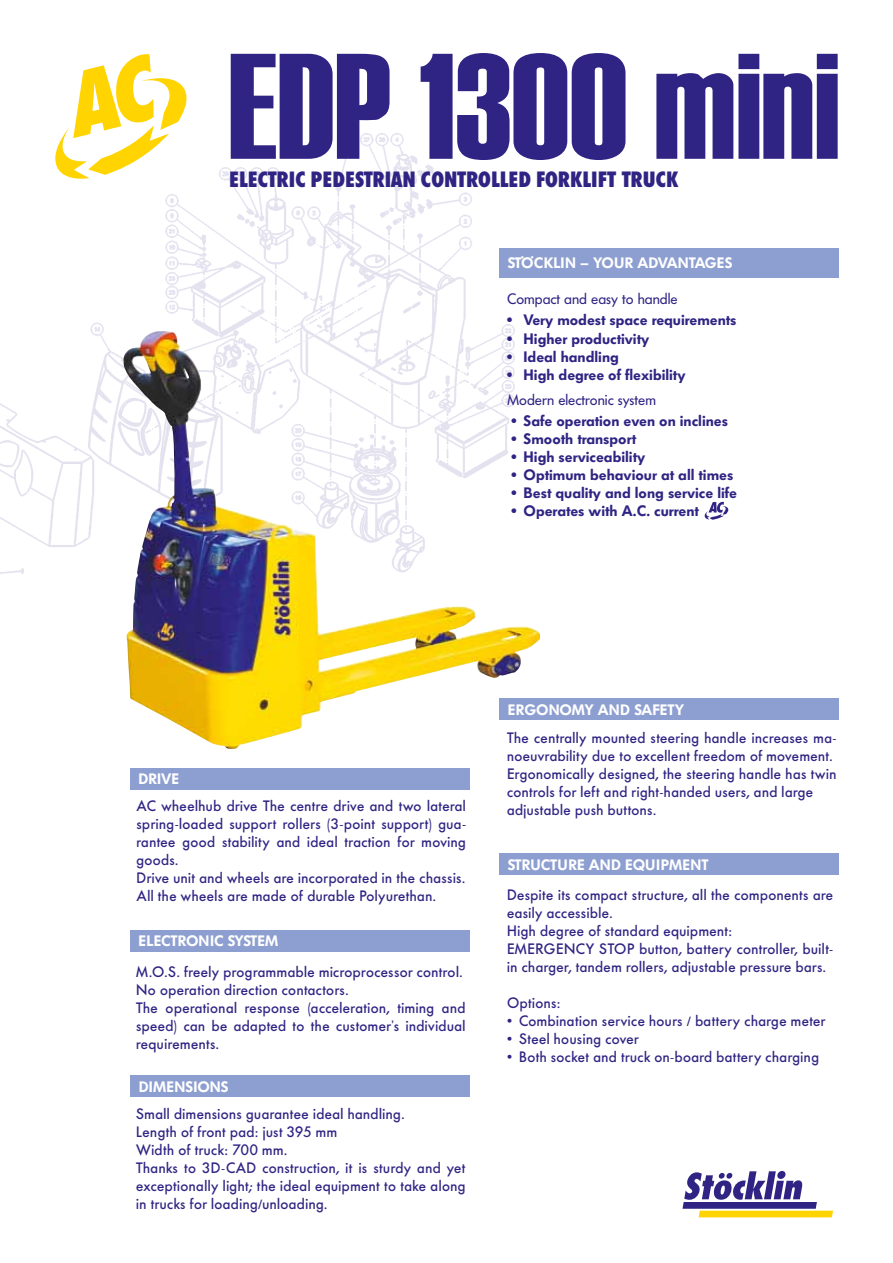
<style>
.page{position:relative;width:893px;height:1263px;background:#fff}
.page>*{position:absolute;margin:0;border:0;box-sizing:border-box;transform-origin:0 0}
.t1{font:150px "Haettenschweiler";color:#2f2483}
.t2{font:800 21.9px "Futura Condensed BQ";letter-spacing:.02em;color:#2f2483}
.t3{font:500 15px/18px "Futura BQ";letter-spacing:.015em;color:#2f2483}
.t4{font:600 15px "Futura BQ";color:#2f2483}
.t5{font:600 15px "Futura BQ";color:#fff}
.t6{font:15px "Futura BQ";color:#2f2483}
</style>
<div class="page">
<img style="left:0;top:133px;width:517px;height:441px">
<div style="left:500px;top:853px;width:339px;height:22px;background:#8d9ed0"></div>
<div style="left:500px;top:699px;width:339px;height:21px;background:#8d9ed0"></div>
<svg style="left:682px;top:1171px;width:151px;height:46px"></svg>
<div style="left:131px;top:1075px;width:339px;height:22px;background:#8d9ed0"></div>
<div style="left:130px;top:930px;width:340px;height:21px;background:#8d9ed0"></div>
<div style="left:130px;top:768px;width:340px;height:21px;background:#8d9ed0"></div>
<svg style="left:55px;top:54px;width:132px;height:126px"></svg>
<svg style="left:704px;top:502px;width:25px;height:18px"></svg>
<img style="left:123px;top:331px;width:417px;height:418px">
<div style="left:500px;top:248px;width:339px;height:29px;background:#8d9ed0"></div>
<h1 class="t1" style="left:228px;top:21px;width:612px">EDP 1300 mini</h1>
<h2 class="t2" style="left:230px;top:167px;width:450px">ELECTRIC PEDESTRIAN CONTROLLED FORKLIFT TRUCK</h2>
<p class="t5" style="left:508px;top:254px;width:226px">STÖCKLIN – YOUR ADVANTAGES</p>
<p class="t6" style="left:507px;top:290px;width:172px">Compact and easy to handle</p>
<p class="t4" style="left:507px;top:311px;width:231px">• Very modest space requirements</p>
<p class="t4" style="left:507px;top:329px;width:144px">• Higher productivity</p>
<p class="t4" style="left:507px;top:347px;width:113px">• Ideal handling</p>
<p class="t4" style="left:507px;top:365px;width:180px">• High degree of flexibility</p>
<p class="t6" style="left:507px;top:391px;width:151px">Modern electronic system</p>
<p class="t4" style="left:512px;top:412px;width:218px">• Safe operation even on inclines</p>
<p class="t4" style="left:512px;top:430px;width:126px">• Smooth transport</p>
<p class="t4" style="left:512px;top:448px;width:135px">• High serviceability</p>
<p class="t4" style="left:512px;top:466px;width:223px">• Optimum behaviour at all times</p>
<p class="t4" style="left:512px;top:484px;width:227px">• Best quality and long service life</p>
<p class="t4" style="left:512px;top:502px;width:189px">• Operates with A.C. current</p>
<p class="t5" style="left:138px;top:770px;width:42px">DRIVE</p>
<p class="t3" style="left:136px;top:797px;width:331px">AC wheelhub drive The centre drive and two lateral spring-loaded support rollers (3-point support) gua&shy;rantee good stability and ideal traction for moving goods.<br>Drive unit and wheels are incorporated in the chassis.<br>All the wheels are made of durable Polyurethan.</p>
<p class="t5" style="left:138px;top:932px;width:142px">ELECTRONIC SYSTEM</p>
<p class="t3" style="left:136px;top:963px;width:331px">M.O.S. freely programmable microprocessor control.<br>No operation direction contactors.<br>The operational response (acceleration, timing and speed) can be adapted to the customer’s individual requirements.</p>
<p class="t5" style="left:139px;top:1077px;width:92px">DIMENSIONS</p>
<p class="t3" style="left:136px;top:1105px;width:331px">Small dimensions guarantee ideal handling.<br>Length of front pad: just 395 mm<br>Width of truck: 700 mm.<br>Thanks to 3D-CAD construction, it is sturdy and yet exceptionally light; the ideal equipment to take along in trucks for loading/unloading.</p>
<p class="t5" style="left:508px;top:701px;width:178px">ERGONOMY AND SAFETY</p>
<p class="t3" style="left:507px;top:729px;width:331px">The centrally mounted steering handle increases ma&shy;noeuvrability due to excellent freedom of movement.<br>Ergonomically designed, the steering handle has twin controls for left and right-handed users, and large adjustable push buttons.</p>
<p class="t5" style="left:508px;top:856px;width:202px">STRUCTURE AND EQUIPMENT</p>
<p class="t3" style="left:507px;top:886px;width:328px">Despite its compact structure, all the components are easily accessible.<br>High degree of standard equipment:<br>EMERGENCY STOP button, battery controller, built&shy;in charger, tandem rollers, adjustable pressure bars.</p>
<p class="t3" style="left:507px;top:994px;width:55px">Options:</p>
<p class="t3" style="left:507px;top:1012px;width:320px">• Combination service hours / battery charge meter</p>
<p class="t3" style="left:507px;top:1030px;width:133px">• Steel housing cover</p>
<p class="t3" style="left:507px;top:1048px;width:314px">• Both socket and truck on-board battery charging</p>
</div>
